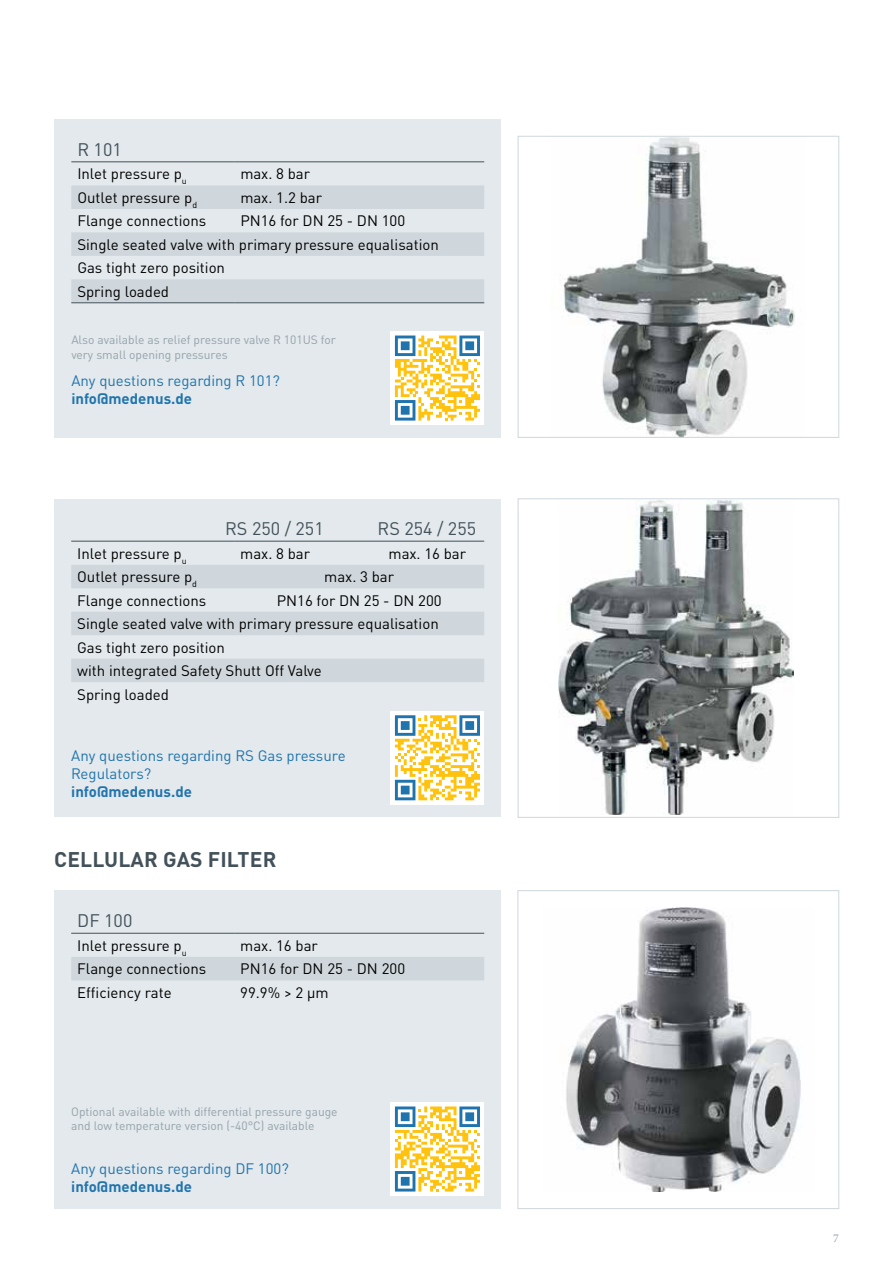
<style>
.page{position:relative;width:893px;height:1263px;background:#fff}
.page>*{position:absolute;margin:0;border:0;box-sizing:border-box;transform-origin:0 0}
.t1{font:700 21px "DIN Pro";letter-spacing:.01em;color:#43525a}
.t2{font:18px "DIN Pro";color:#43525a}
.t3{font:15px/23.4px "DIN Pro";color:#000}
.t4{font:15px/18px "DIN Pro";color:#2074ae}
.t5{font:700 15px "DIN Pro";color:#2074ae}
.t6{font:12px/14.4px "DIN Pro";color:#95a3ab}
.t7{font:12px "Minion Pro";color:#95a3ab}
</style>
<div class="page">
<div style="left:54px;top:119px;width:447px;height:319px;background:#e3e9ec"></div>
<img style="left:558px;top:501px;width:235px;height:313px">
<div style="left:518px;top:499px;width:321px;height:318px;border:1px solid #cfd7dc"></div>
<div style="left:54px;top:499px;width:447px;height:317px;background:#e3e9ec"></div>
<img style="left:563px;top:138px;width:232px;height:298px">
<div style="left:518px;top:136px;width:321px;height:302px;border:1px solid #cfd7dc"></div>
<div style="left:54px;top:890px;width:447px;height:319px;background:#e3e9ec"></div>
<img style="left:566px;top:907px;width:235px;height:284px">
<div style="left:518px;top:890px;width:321px;height:319px;border:1px solid #cfd7dc"></div>
<svg style="left:71px;top:185px;width:413px;height:118px;fill:#cfd7dc"></svg>
<hr style="left:71px;top:162px;width:163px;height:1px;background:#43525a">
<hr style="left:234px;top:162px;width:250px;height:1px;background:#43525a">
<hr style="left:71px;top:303px;width:163px;height:1px;background:#43525a">
<hr style="left:234px;top:303px;width:250px;height:1px;background:#43525a">
<div style="left:391px;top:331px;width:93px;height:94px;background:#fff"></div>
<svg style="left:395px;top:335px;width:85px;height:86px"></svg>
<svg style="left:71px;top:565px;width:413px;height:117px;fill:#cfd7dc"></svg>
<hr style="left:71px;top:541px;width:163px;height:1px;background:#43525a">
<hr style="left:234px;top:541px;width:250px;height:1px;background:#43525a">
<div style="left:391px;top:711px;width:93px;height:93px;background:#fff"></div>
<svg style="left:395px;top:715px;width:85px;height:85px"></svg>
<div style="left:71px;top:957px;width:413px;height:23px;background:#cfd7dc"></div>
<hr style="left:71px;top:933px;width:163px;height:1px;background:#43525a">
<hr style="left:234px;top:933px;width:250px;height:1px;background:#43525a">
<div style="left:391px;top:1102px;width:93px;height:94px;background:#fff"></div>
<svg style="left:395px;top:1106px;width:85px;height:85px"></svg>
<p class="t2" style="left:77px;top:135px;width:46px">R 101</p>
<p class="t3" style="left:77px;top:161px;width:111px">Inlet pressure p<sub>u</sub></p>
<p class="t3" style="left:240px;top:161px;width:71px">max. 8 bar</p>
<p class="t3" style="left:77px;top:184px;width:121px">Outlet pressure p<sub>d</sub></p>
<p class="t3" style="left:240px;top:184px;width:83px">max. 1.2 bar</p>
<p class="t3" style="left:77px;top:208px;width:131px">Flange connections</p>
<p class="t3" style="left:77px;top:208px;width:363px;text-indent:163px">PN16 for DN 25 - DN 100<br>Single seated valve with primary pressure equalisation<br>Gas tight zero position<br>Spring loaded</p>
<p class="t6" style="left:71px;top:332px;width:266px">Also available as relief pressure valve R 101US for very small opening pressures</p>
<p class="t4" style="left:71px;top:370px;width:210px">Any questions regarding R 101?</p>
<p class="t5" style="left:71px;top:386px;width:122px">info@medenus.de</p>
<p class="t2" style="left:225px;top:514px;width:100px">RS 250 / 251</p>
<p class="t2" style="left:378px;top:514px;width:100px">RS 254 / 255</p>
<p class="t3" style="left:77px;top:540px;width:111px">Inlet pressure p<sub>u</sub></p>
<p class="t3" style="left:240px;top:540px;width:71px">max. 8 bar</p>
<p class="t3" style="left:388px;top:540px;width:79px">max. 16 bar</p>
<p class="t3" style="left:77px;top:564px;width:121px">Outlet pressure p<sub>d</sub></p>
<p class="t3" style="left:324px;top:564px;width:71px">max. 3 bar</p>
<p class="t3" style="left:77px;top:587px;width:131px">Flange connections</p>
<p class="t3" style="left:77px;top:587px;width:366px;text-indent:200px">PN16 for DN 25 - DN 200<br>Single seated valve with primary pressure equalisation<br>Gas tight zero position<br>with integrated Safety Shutt Off Valve<br>Spring loaded</p>
<p class="t4" style="left:71px;top:745px;width:276px">Any questions regarding RS Gas pressure<br>Regulators?</p>
<p class="t5" style="left:71px;top:779px;width:122px">info@medenus.de</p>
<h1 class="t1" style="left:54px;top:841px;width:224px">cellular gas filter</h1>
<p class="t2" style="left:77px;top:906px;width:57px">DF 100</p>
<p class="t3" style="left:77px;top:932px;width:111px">Inlet pressure p<sub>u</sub></p>
<p class="t3" style="left:240px;top:932px;width:79px">max. 16 bar</p>
<p class="t3" style="left:77px;top:956px;width:131px">Flange connections</p>
<p class="t3" style="left:240px;top:956px;width:166px">PN16 for DN 25 - DN 200</p>
<p class="t3" style="left:77px;top:979px;width:96px">Efficiency rate</p>
<p class="t3" style="left:240px;top:979px;width:90px">99.9% &gt; 2 µm</p>
<p class="t6" style="left:71px;top:1103px;width:268px">Optional available with differential pressure gauge and low temperature version (-40°C) available</p>
<p class="t4" style="left:71px;top:1158px;width:219px">Any questions regarding DF 100?</p>
<p class="t5" style="left:71px;top:1173px;width:122px">info@medenus.de</p>
<p class="t7" style="left:833px;top:1230px;width:7px">7</p>
</div>
